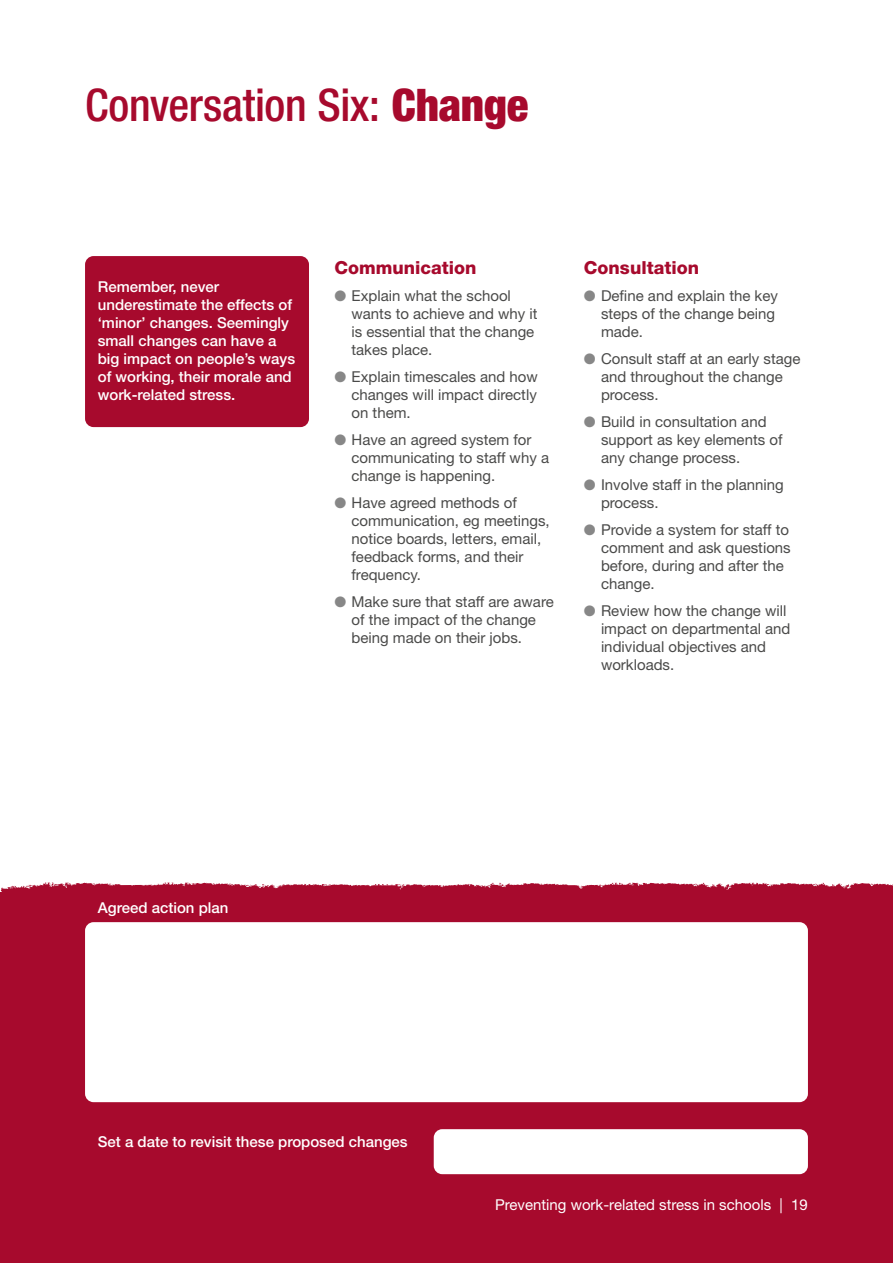
<style>
.page{position:relative;width:893px;height:1263px;background:#fff}
.page>*{position:absolute;margin:0;border:0;box-sizing:border-box;transform-origin:0 0}
.head-white{font:500 condensed 45px "Helvetica Neue LT Std";letter-spacing:-.01em;color:#a70a2d}
.subhead-2{font:800 18px "Helvetica Neue LT Std";color:#a70a2d}
.t1{font:15px/18px "Helvetica Neue LT Std";color:#4a4a49}
.rev-bodytext{font:500 15px/18px "Helvetica Neue LT Std";color:#fff}
.t2{font:15px "Helvetica Neue LT Std";color:#fff}
.s1{font-weight:900}
.s2{color:#878787}
</style>
<div class="page">
<div style="left:0;top:892px;width:893px;height:371px;background:#a70a2d"></div>
<svg style="left:0;top:882px;width:893px;height:10px"></svg>
<div style="left:85px;top:922px;width:723px;height:180px;background:#fff;border-radius:9px"></div>
<div style="left:434px;top:1129px;width:374px;height:45px;background:#fff;border-radius:9px"></div>
<div style="left:85px;top:256px;width:224px;height:171px;background:#a70a2d;border-radius:9px"></div>
<p class="head-white" style="left:85px;top:78px;width:445px">Conversation Six: <span class="s1">Change</span></p>
<p class="rev-bodytext" style="left:98px;top:278px;width:199px">Remember, never underestimate the effects of ‘minor’ changes. Seemingly small changes can have a big impact on people’s ways of working, their morale and work-related stress.</p>
<p class="subhead-2" style="left:334px;top:257px;width:144px">Communication</p>
<p class="t1" style="left:351px;top:287px;width:188px;text-indent:-17px"><span class="s2">●</span> Explain what the school wants to achieve and why it is essential that the change takes place.</p>
<p class="t1" style="left:351px;top:368px;width:188px;text-align:justify;text-indent:-17px"><span class="s2">●</span> Explain timescales and how changes will impact directly on them.</p>
<p class="t1" style="left:351px;top:431px;width:199px;text-indent:-17px"><span class="s2">●</span> Have an agreed system for communicating to staff why a change is happening.</p>
<p class="t1" style="left:351px;top:494px;width:200px;text-indent:-17px"><span class="s2">●</span> Have agreed methods of communication, eg meetings, notice boards, letters, email, feedback forms, and their frequency.</p>
<p class="t1" style="left:351px;top:593px;width:204px;text-indent:-17px"><span class="s2">●</span> Make sure that staff are aware of the impact of the change being made on their jobs.</p>
<p class="subhead-2" style="left:584px;top:257px;width:117px">Consultation</p>
<p class="t1" style="left:601px;top:287px;width:178px;text-indent:-17px"><span class="s2">●</span> Define and explain the key steps of the change being made.</p>
<p class="t1" style="left:601px;top:350px;width:201px;text-indent:-17px"><span class="s2">●</span> Consult staff at an early stage and throughout the change process.</p>
<p class="t1" style="left:601px;top:413px;width:183px;text-indent:-17px"><span class="s2">●</span> Build in consultation and support as key elements of any change process.</p>
<p class="t1" style="left:601px;top:476px;width:184px;text-indent:-17px"><span class="s2">●</span> Involve staff in the planning process.</p>
<p class="t1" style="left:601px;top:521px;width:191px;text-indent:-17px"><span class="s2">●</span> Provide a system for staff to comment and ask questions before, during and after the change.</p>
<p class="t1" style="left:601px;top:602px;width:191px;text-indent:-17px"><span class="s2">●</span> Review how the change will impact on departmental and individual objectives and workloads.</p>
<p class="rev-bodytext" style="left:98px;top:899px;width:132px">Agreed action plan</p>
<p class="rev-bodytext" style="left:98px;top:1133px;width:311px">Set a date to revisit these proposed changes</p>
<p class="t2" style="left:495px;top:1196px;width:314px">Preventing work-related stress in schools | 19</p>
</div>
